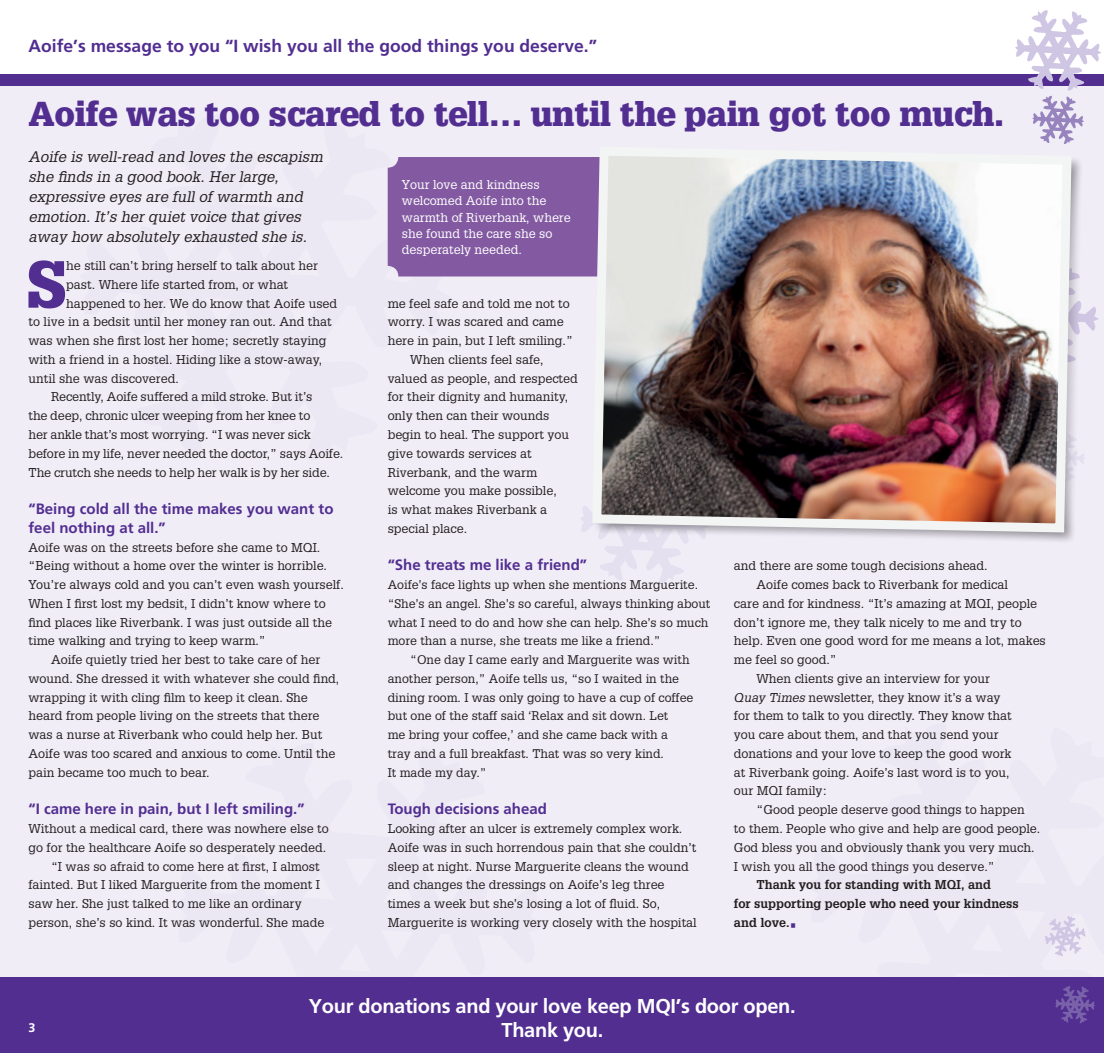
<style>
.page{position:relative;width:1104px;height:1053px;background:#fff}
.page>*{position:absolute;margin:0;border:0;box-sizing:border-box;transform-origin:0 0}
.t1{font:900 64.88px "Glypha LT";color:#522e91}
.t2{font:900 33.75px "Glypha LT";letter-spacing:-.01em;color:#522e91}
.t3{font:700 20px/24px "Frutiger";letter-spacing:-.015em;color:#fff;text-align:center}
.t4{font:700 17.5px "Frutiger";color:#522e91}
.t5{font:italic 15px/20px "Glypha LT";color:#231f20}
.t6{font:700 15px/18.8px "Frutiger";color:#522e91}
.t7{font:12.5px/18.8px "Glypha LT";color:#231f20}
.t8{font:12.5px/16.2px "Glypha LT";color:#fff}
.t9{font:700 12.5px/18.8px "Glypha LT";color:#231f20}
.t10{font:700 12.5px "Frutiger";color:#fff}
.t11{font:12.25px "Glypha LT";color:#231f20}
.s1{font-style:italic}
.s2{font-weight:400;color:#522e91}
</style>
<div class="page">
<div style="left:0;top:85px;width:1103px;height:929px;background:#f0edf7"></div>
<div style="left:0;top:74px;width:1103px;height:12px;background:#522e91"></div>
<div style="left:0;top:977px;width:1103px;height:75px;background:#522e91"></div>
<div style="left:387px;top:157px;width:241px;height:119px;background:#835aa2;border-radius:11px"></div>
<svg style="left:1083px;top:307px;width:15px;height:24px"></svg>
<svg style="left:1045px;top:916px;width:40px;height:40px"></svg>
<svg style="left:1055px;top:986px;width:40px;height:37px"></svg>
<svg style="left:580px;top:506px;width:104px;height:77px"></svg>
<svg style="left:1015px;top:10px;width:86px;height:132px"></svg>
<div style="left:592px;top:146px;width:490px;height:398px;background:#231f20;opacity:.14"></div>
<img style="left:587px;top:142px;width:488px;height:395px">
<h3 class="t4" style="left:28px;top:35px;width:570px">Aoife’s message to you “I wish you all the good things you deserve.”</h3>
<h2 class="t2" style="left:28px;top:94px;width:976px">Aoife was too scared to tell… until the pain got too much.</h2>
<p class="t5" style="left:28px;top:147px;width:295px">Aoife is well-read and loves the escapism she finds in a good book. Her large, expressive eyes are full of warmth and emotion. It’s her quiet voice that gives away how absolutely exhausted she is.</p>
<h1 class="t1" style="left:27px;top:245px;width:41px">S</h1>
<p class="t7" style="left:66px;top:256px;width:253px">he still can’t bring herself to talk about her</p>
<p class="t7" style="left:66px;top:275px;width:223px">past. Where life started from, or what</p>
<p class="t7" style="left:66px;top:293px;width:272px">happened to her. We do know that Aoife used</p>
<p class="t7" style="left:28px;top:312px;width:305px">to live in a bedsit until her money ran out. And that</p>
<p class="t7" style="left:28px;top:331px;width:299px">was when she first lost her home; secretly staying</p>
<p class="t7" style="left:28px;top:350px;width:295px">with a friend in a hostel. Hiding like a stow-away,</p>
<p class="t7" style="left:28px;top:368px;width:152px">until she was discovered.</p>
<p class="t7" style="left:51px;top:387px;width:263px">Recently, Aoife suffered a mild stroke. But it’s</p>
<p class="t7" style="left:28px;top:406px;width:283px">the deep, chronic ulcer weeping from her knee to</p>
<p class="t7" style="left:28px;top:425px;width:283px">her ankle that’s most worrying. “I was never sick</p>
<p class="t7" style="left:28px;top:443px;width:316px">before in my life, never needed the doctor,” says Aoife.</p>
<p class="t7" style="left:28px;top:462px;width:303px">The crutch she needs to help her walk is by her side.</p>
<p class="t6" style="left:28px;top:499px;width:306px">“Being cold all the time makes you want to feel nothing at all.”</p>
<p class="t7" style="left:28px;top:537px;width:293px">Aoife was on the streets before she came to MQI.</p>
<p class="t7" style="left:28px;top:556px;width:300px">“Being without a home over the winter is horrible.</p>
<p class="t7" style="left:28px;top:575px;width:317px">You’re always cold and you can’t even wash yourself.</p>
<p class="t7" style="left:28px;top:593px;width:299px">When I first lost my bedsit, I didn’t know where to</p>
<p class="t7" style="left:28px;top:612px;width:305px">find places like Riverbank. I was just outside all the</p>
<p class="t7" style="left:28px;top:631px;width:239px">time walking and trying to keep warm.”</p>
<p class="t7" style="left:51px;top:650px;width:271px">Aoife quietly tried her best to take care of her</p>
<p class="t7" style="left:28px;top:668px;width:312px">wound. She dressed it with whatever she could find,</p>
<p class="t7" style="left:28px;top:687px;width:281px">wrapping it with cling film to keep it clean. She</p>
<p class="t7" style="left:28px;top:706px;width:292px">heard from people living on the streets that there</p>
<p class="t7" style="left:28px;top:725px;width:295px">was a nurse at Riverbank who could help her. But</p>
<p class="t7" style="left:28px;top:743px;width:308px">Aoife was too scared and anxious to come. Until the</p>
<p class="t7" style="left:28px;top:762px;width:183px">pain became too much to bear.</p>
<p class="t6" style="left:28px;top:799px;width:277px">“I came here in pain, but I left smiling.”</p>
<p class="t7" style="left:28px;top:818px;width:302px">Without a medical card, there was nowhere else to</p>
<p class="t7" style="left:28px;top:837px;width:299px">go for the healthcare Aoife so desperately needed.</p>
<p class="t7" style="left:51px;top:856px;width:270px">“I was so afraid to come here at first, I almost</p>
<p class="t7" style="left:28px;top:875px;width:293px">fainted. But I liked Marguerite from the moment I</p>
<p class="t7" style="left:28px;top:893px;width:274px">saw her. She just talked to me like an ordinary</p>
<p class="t7" style="left:28px;top:912px;width:297px">person, she’s so kind. It was wonderful. She made</p>
<p class="t8" style="left:402px;top:176px;width:170px">Your love and kindness welcomed Aoife into the warmth of Riverbank, where she found the care she so desperately needed.</p>
<p class="t7" style="left:387px;top:293px;width:183px">me feel safe and told me not to</p>
<p class="t7" style="left:387px;top:312px;width:177px">worry. I was scared and came</p>
<p class="t7" style="left:387px;top:331px;width:187px">here in pain, but I left smiling.”</p>
<p class="t7" style="left:410px;top:350px;width:135px">When clients feel safe,</p>
<p class="t7" style="left:387px;top:368px;width:192px">valued as people, and respected</p>
<p class="t7" style="left:387px;top:387px;width:182px">for their dignity and humanity,</p>
<p class="t7" style="left:387px;top:406px;width:163px">only then can their wounds</p>
<p class="t7" style="left:387px;top:425px;width:183px">begin to heal. The support you</p>
<p class="t7" style="left:387px;top:443px;width:145px">give towards services at</p>
<p class="t7" style="left:387px;top:462px;width:151px">Riverbank, and the warm</p>
<p class="t7" style="left:387px;top:481px;width:171px">welcome you make possible,</p>
<p class="t7" style="left:387px;top:500px;width:161px">is what makes Riverbank a</p>
<p class="t7" style="left:387px;top:518px;width:81px">special place.</p>
<p class="t6" style="left:387px;top:555px;width:201px">“She treats me like a friend”</p>
<p class="t11" style="left:387px;top:577px;width:312px">Aoife’s face lights up when she mentions Marguerite.</p>
<p class="t11" style="left:387px;top:596px;width:324px">“She’s an angel. She’s so careful, always thinking about</p>
<p class="t11" style="left:387px;top:614px;width:322px">what I need to do and how she can help. She’s so much</p>
<p class="t11" style="left:387px;top:633px;width:274px">more than a nurse, she treats me like a friend.”</p>
<p class="t11" style="left:410px;top:652px;width:281px">“One day I came early and Marguerite was with</p>
<p class="t11" style="left:387px;top:671px;width:293px">another person,” Aoife tells us, “so I waited in the</p>
<p class="t11" style="left:387px;top:690px;width:307px">dining room. I was only going to have a cup of coffee</p>
<p class="t11" style="left:387px;top:708px;width:282px">but one of the staff said ‘Relax and sit down. Let</p>
<p class="t11" style="left:387px;top:727px;width:282px">me bring your coffee,’ and she came back with a</p>
<p class="t11" style="left:387px;top:746px;width:278px">tray and a full breakfast. That was so very kind.</p>
<p class="t11" style="left:387px;top:764px;width:100px">It made my day.”</p>
<p class="t6" style="left:387px;top:799px;width:161px">Tough decisions ahead</p>
<p class="t7" style="left:387px;top:818px;width:310px">Looking after an ulcer is extremely complex work.<br>Aoife was in such horrendous pain that she couldn’t sleep at night. Nurse Marguerite cleans the wound and changes the dressings on Aoife’s leg three times a week but she’s losing a lot of fluid. So, Marguerite is working very closely with the hospital</p>
<p class="t7" style="left:733px;top:556px;width:255px">and there are some tough decisions ahead.</p>
<p class="t7" style="left:756px;top:575px;width:253px">Aoife comes back to Riverbank for medical</p>
<p class="t7" style="left:733px;top:593px;width:305px">care and for kindness. “It’s amazing at MQI, people</p>
<p class="t7" style="left:733px;top:612px;width:289px">don’t ignore me, they talk nicely to me and try to</p>
<p class="t7" style="left:733px;top:631px;width:313px">help. Even one good word for me means a lot, makes</p>
<p class="t7" style="left:733px;top:650px;width:104px">me feel so good.”</p>
<p class="t7" style="left:756px;top:668px;width:235px">When clients give an interview for your</p>
<p class="t7" style="left:733px;top:687px;width:268px"><span class="s1">Quay Times</span> newsletter, they know it’s a way</p>
<p class="t7" style="left:733px;top:706px;width:279px">for them to talk to you directly. They know that</p>
<p class="t7" style="left:733px;top:725px;width:266px">you care about them, and that you send your</p>
<p class="t7" style="left:733px;top:743px;width:279px">donations and your love to keep the good work</p>
<p class="t7" style="left:733px;top:762px;width:277px">at Riverbank going. Aoife’s last word is to you,</p>
<p class="t7" style="left:733px;top:781px;width:95px">our MQI family:</p>
<p class="t7" style="left:756px;top:800px;width:270px">“Good people deserve good things to happen</p>
<p class="t7" style="left:733px;top:818px;width:308px">to them. People who give and help are good people.</p>
<p class="t7" style="left:733px;top:837px;width:302px">God bless you and obviously thank you very much.</p>
<p class="t7" style="left:733px;top:856px;width:262px">I wish you all the good things you deserve.”</p>
<p class="t9" style="left:733px;top:875px;width:286px;text-indent:22px">Thank you for standing with MQI, and<br>for supporting people who need your kindness and love.<span class="s2">•</span></p>
<p class="t10" style="left:28px;top:1020px;width:8px">3</p>
<h3 class="t3" style="left:309px;top:993px;width:488px">Your donations and your love keep MQI’s door open.<br>Thank you.</h3>
</div>
